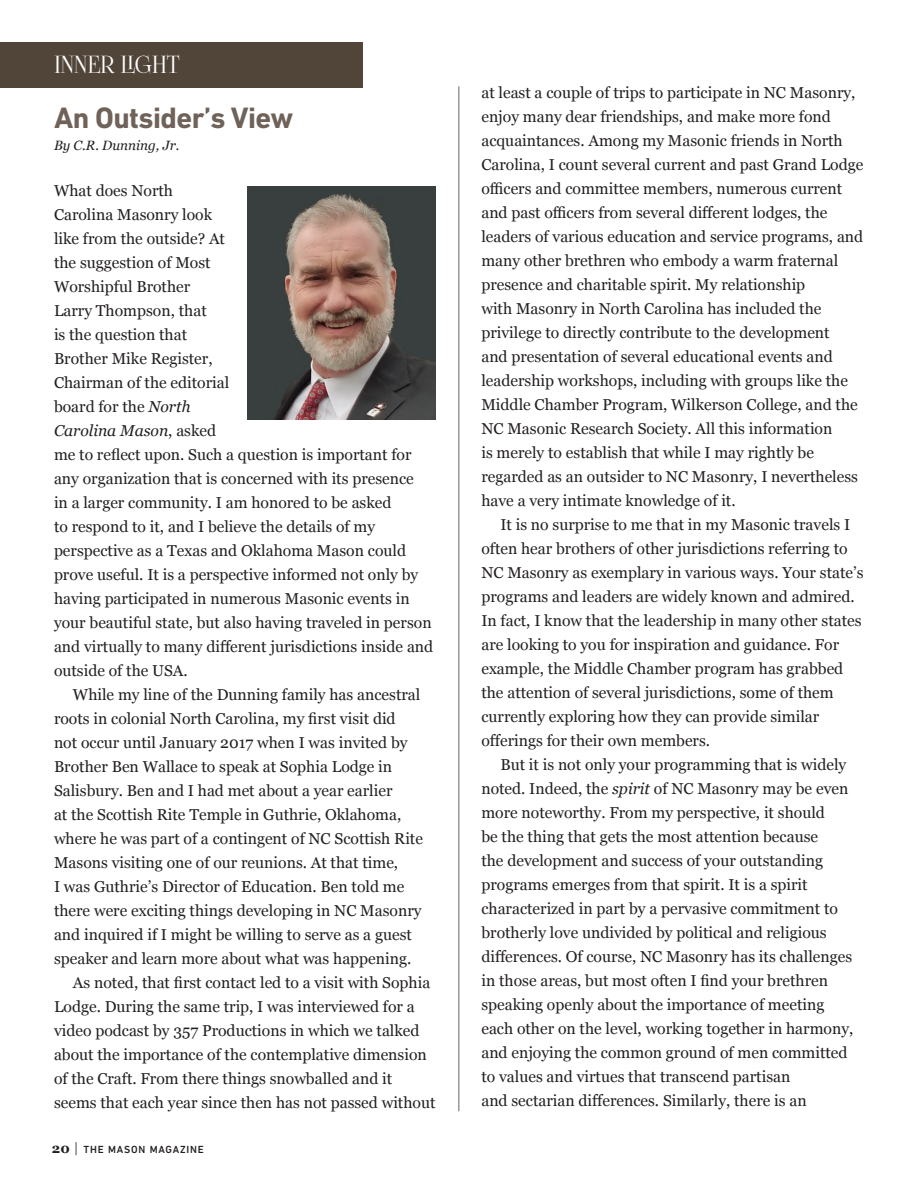
<style>
.page{position:relative;width:918px;height:1188px;background:#fff}
.page>*{position:absolute;margin:0;border:0;box-sizing:border-box;transform-origin:0 0}
.t1{font:700 30px "DIN Next LT Pro";letter-spacing:-.02em;color:#6e6259}
.t2{font:24px "Foglihten No 06";letter-spacing:-.02em;color:#fff}
.t3{font:15.75px/24px "Georgia";color:#231f20}
.t4{font:italic 13.5px "Georgia";color:#231f20}
.t5{font:500 10.5px "DIN Next LT Pro";letter-spacing:.08em;color:#231f20}
.s1{font-style:italic}
.s2{font-family:"Georgia";font-weight:700;font-size:13.5px}
.s3{font-family:"DIN";font-weight:300;font-size:15px}
</style>
<div class="page">
<hr style="left:458px;top:86px;width:1px;height:1025px;background:#6e6259">
<div style="left:0;top:42px;width:363px;height:46px;background:#514439"></div>
<img style="left:248px;top:187px;width:188px;height:232px">
<p class="t2" style="left:54px;top:51px;width:127px">INNER LIGHT</p>
<p class="t1" style="left:54px;top:100px;width:241px">An Outsider’s View</p>
<p class="t4" style="left:54px;top:135px;width:127px">By C.R. Dunning, Jr.</p>
<p class="t3" style="left:54px;top:178px;width:381px">What does North<br>Carolina Masonry look<br>like from the outside? At<br>the suggestion of Most<br>Worshipful Brother<br>Larry Thompson, that<br>is the question that<br>Brother Mike Register,<br>Chairman of the editorial<br>board for the <span class="s1">North<br>Carolina Mason</span>, asked<br>me to reflect upon. Such a question is important for any organization that is concerned with its presence<br>in a larger community. I am honored to be asked<br>to respond to it, and I believe the details of my perspective as a Texas and Oklahoma Mason could prove useful. It is a perspective informed not only by having participated in numerous Masonic events in your beautiful state, but also having traveled in person and virtually to many different jurisdictions inside and outside of the USA.</p>
<p class="t3" style="left:54px;top:682px;width:371px;text-indent:19px">While my line of the Dunning family has ancestral roots in colonial North Carolina, my first visit did<br>not occur until January 2017 when I was invited by Brother Ben Wallace to speak at Sophia Lodge in Salisbury. Ben and I had met about a year earlier<br>at the Scottish Rite Temple in Guthrie, Oklahoma, where he was part of a contingent of NC Scottish Rite Masons visiting one of our reunions. At that time,<br>I was Guthrie’s Director of Education. Ben told me there were exciting things developing in NC Masonry and inquired if I might be willing to serve as a guest speaker and learn more about what was happening.</p>
<p class="t3" style="left:54px;top:970px;width:383px;text-indent:19px">As noted, that first contact led to a visit with Sophia Lodge. During the same trip, I was interviewed for a video podcast by 357 Productions in which we talked about the importance of the contemplative dimension of the Craft. From there things snowballed and it seems that each year since then has not passed without</p>
<p class="t5" style="left:52px;top:1143px;width:153px"><span class="s2">20</span> <span class="s3">|</span> THE MASON MAGAZINE</p>
<p class="t3" style="left:481px;top:80px;width:384px">at least a couple of trips to participate in NC Masonry, enjoy many dear friendships, and make more fond acquaintances. Among my Masonic friends in North Carolina, I count several current and past Grand Lodge officers and committee members, numerous current and past officers from several different lodges, the leaders of various education and service programs, and many other brethren who embody a warm fraternal presence and charitable spirit. My relationship<br>with Masonry in North Carolina has included the privilege to directly contribute to the development<br>and presentation of several educational events and leadership workshops, including with groups like the Middle Chamber Program, Wilkerson College, and the NC Masonic Research Society. All this information<br>is merely to establish that while I may rightly be regarded as an outsider to NC Masonry, I nevertheless have a very intimate knowledge of it.</p>
<p class="t3" style="left:481px;top:512px;width:384px;text-indent:19px">It is no surprise to me that in my Masonic travels I often hear brothers of other jurisdictions referring to NC Masonry as exemplary in various ways. Your state’s programs and leaders are widely known and admired.<br>In fact, I know that the leadership in many other states are looking to you for inspiration and guidance. For example, the Middle Chamber program has grabbed the attention of several jurisdictions, some of them currently exploring how they can provide similar offerings for their own members.</p>
<p class="t3" style="left:481px;top:752px;width:373px;text-indent:19px">But it is not only your programming that is widely noted. Indeed, the <span class="s1">spirit</span> of NC Masonry may be even more noteworthy. From my perspective, it should<br>be the thing that gets the most attention because<br>the development and success of your outstanding programs emerges from that spirit. It is a spirit characterized in part by a pervasive commitment to brotherly love undivided by political and religious differences. Of course, NC Masonry has its challenges in those areas, but most often I find your brethren speaking openly about the importance of meeting each other on the level, working together in harmony, and enjoying the common ground of men committed to values and virtues that transcend partisan<br>and sectarian differences. Similarly, there is an</p>
</div>
